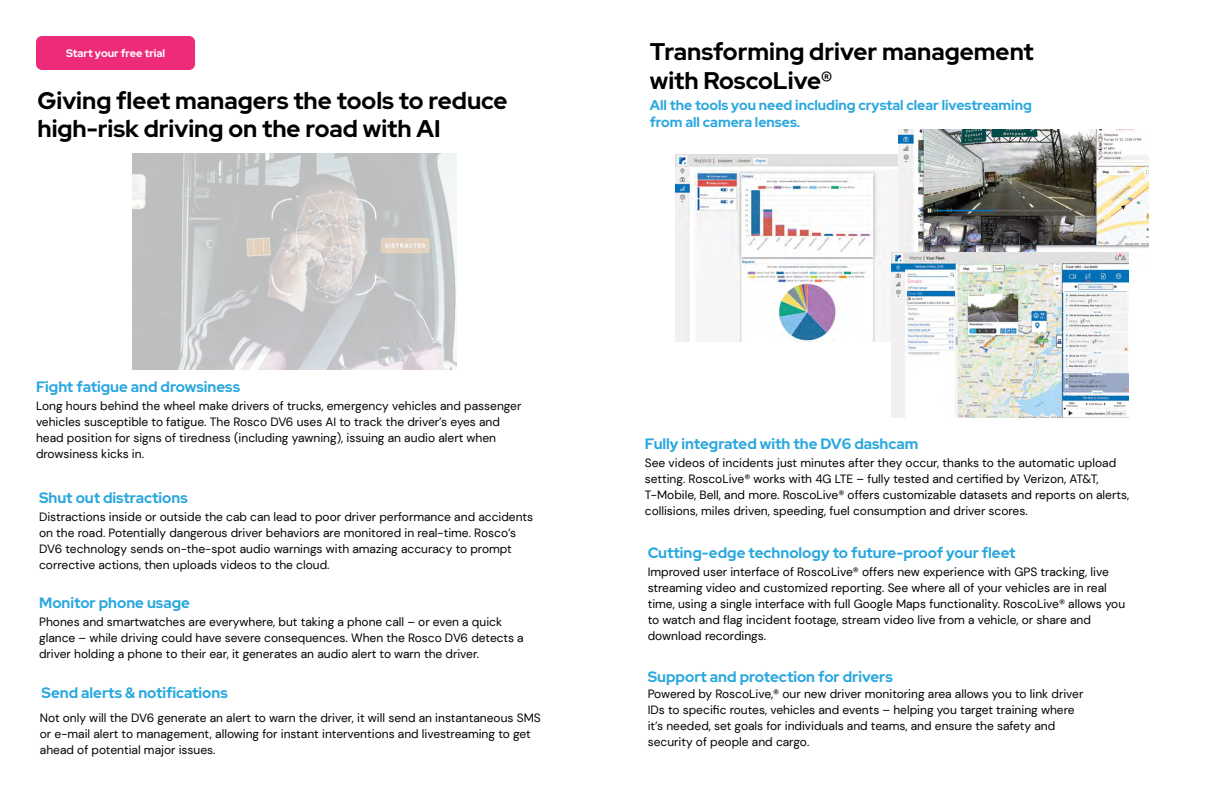
<style>
.page{position:relative;width:1224px;height:792px;background:#fff}
.page>*{position:absolute;margin:0;border:0;box-sizing:border-box;transform-origin:0 0}
.t1{font:700 24px/28.8px "Red Hat Display";color:#000}
.t2{font:700 15px "Red Hat Display";color:#29a7de}
.t3{font:700 14px/16.8px "Red Hat Display";color:#29a7de}
.t4{font:12px/16px "DM Sans";color:#000}
.t5{font:700 10.9px "Red Hat Display";color:#fff}
</style>
<div class="page">
<img style="left:676px;top:155px;width:222px;height:187px">
<img style="left:898px;top:129px;width:250px;height:154px">
<img style="left:891px;top:253px;width:237px;height:165px">
<div style="left:36px;top:36px;width:159px;height:34px;background:#ee2a7b;border-radius:6px"></div>
<img style="left:133px;top:153px;width:323px;height:216px">
<p class="t5" style="left:66px;top:46px;width:101px">Start your free trial</p>
<h1 class="t1" style="left:37px;top:86px;width:472px">Giving fleet managers the tools to reduce high-risk driving on the road with AI</h1>
<p class="t2" style="left:36px;top:377px;width:206px">Fight fatigue and drowsiness</p>
<p class="t4" style="left:36px;top:398px;width:487px">Long hours behind the wheel make drivers of trucks, emergency vehicles and passenger vehicles susceptible to fatigue. The Rosco DV6 uses AI to track the driver’s eyes and head position for signs of tiredness (including yawning), issuing an audio alert when drowsiness kicks in.</p>
<p class="t2" style="left:39px;top:488px;width:150px">Shut out distractions</p>
<p class="t4" style="left:39px;top:508px;width:496px">Distractions inside or outside the cab can lead to poor driver performance and accidents on the road. Potentially dangerous driver behaviors are monitored in real-time. Rosco’s DV6 technology sends on-the-spot audio warnings with amazing accuracy to prompt corrective actions, then uploads videos to the cloud.</p>
<p class="t2" style="left:39px;top:593px;width:152px">Monitor phone usage</p>
<p class="t4" style="left:39px;top:614px;width:486px">Phones and smartwatches are everywhere, but taking a phone call – or even a quick glance – while driving could have severe consequences. When the Rosco DV6 detects a driver holding a phone to their ear, it generates an audio alert to warn the driver.</p>
<p class="t2" style="left:41px;top:683px;width:188px">Send alerts &amp; notifications</p>
<p class="t4" style="left:40px;top:710px;width:502px">Not only will the DV6 generate an alert to warn the driver, it will send an instantaneous SMS or e-mail alert to management, allowing for instant interventions and livestreaming to get ahead of potential major issues.</p>
<h1 class="t1" style="left:650px;top:37px;width:385px">Transforming driver management with RoscoLive®</h1>
<p class="t3" style="left:650px;top:97px;width:383px">All the tools you need including crystal clear livestreaming from all camera lenses.</p>
<p class="t2" style="left:645px;top:434px;width:275px">Fully integrated with the DV6 dashcam</p>
<p class="t4" style="left:645px;top:455px;width:486px">See videos of incidents just minutes after they occur, thanks to the automatic upload setting. RoscoLive® works with 4G LTE – fully tested and certified by Verizon, AT&amp;T, T-Mobile, Bell, and more. RoscoLive® offers customizable datasets and reports on alerts, collisions, miles driven, speeding, fuel consumption and driver scores.</p>
<p class="t2" style="left:648px;top:543px;width:369px">Cutting-edge technology to future-proof your fleet</p>
<p class="t4" style="left:648px;top:563px;width:479px">Improved user interface of RoscoLive® offers new experience with GPS tracking, live streaming video and customized reporting. See where all of your vehicles are in real time, using a single interface with full Google Maps functionality. RoscoLive® allows you to watch and flag incident footage, stream video live from a vehicle, or share and download recordings.</p>
<p class="t2" style="left:648px;top:666px;width:247px">Support and protection for drivers</p>
<p class="t4" style="left:648px;top:685px;width:437px">Powered by RoscoLive,® our new driver monitoring area allows you to link driver IDs to specific routes, vehicles and events – helping you target training where it’s needed, set goals for individuals and teams, and ensure the safety and security of people and cargo.</p>
</div>
